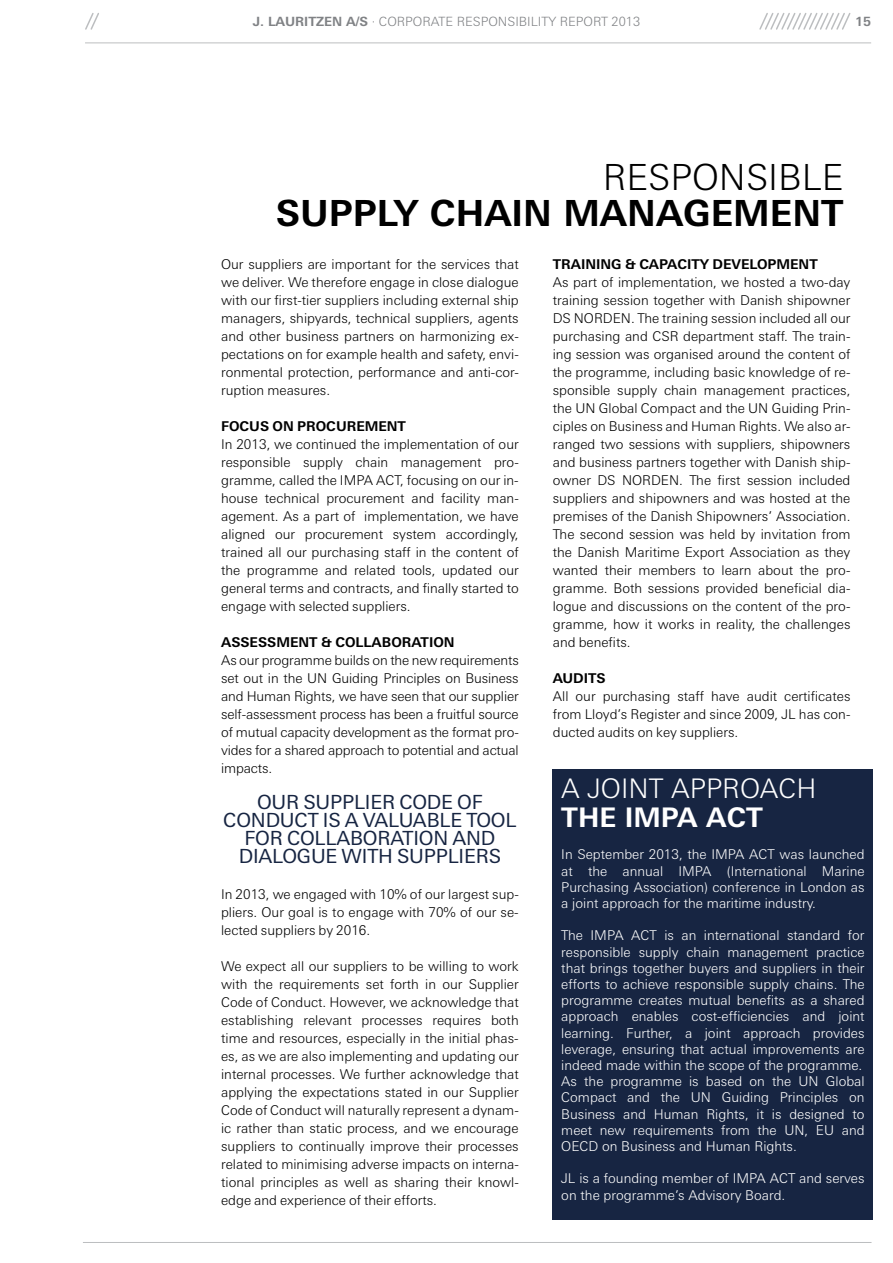
<style>
.page{position:relative;width:893px;height:1263px;background:#fff}
.page>*{position:absolute;margin:0;border:0;box-sizing:border-box;transform-origin:0 0}
.t1{font:700 36px "Univers Next Pro";color:#000}
.t2{font:300 36px "Univers Next Pro";color:#000}
.t3{font:300 27px "Univers Next Pro";color:#fff}
.t4{font:700 27px "Univers Next Pro";color:#fff}
.t5{font:19.5px/18px "Univers Next Pro";letter-spacing:-.01em;color:#172542;text-align:center}
.t6{font:300 13.5px/18px "Univers Next Pro";color:#000;text-align:justify}
.t7{font:300 13.5px/16.2px "Univers Next Pro";color:#fff;text-align:justify}
.t8{font:700 13.5px "Univers Next Pro";color:#000}
.t9{font:300 12.75px "Univers Next Pro";color:#808285}
.t10{font:700 12.75px "Univers Next Pro";color:#808285}
.s1{font-weight:700}
</style>
<div class="page">
<hr style="left:85px;top:43px;width:786px;height:1px;background:#bcbec0">
<svg style="left:759px;top:13px;width:92px;height:17px"></svg>
<svg style="left:85px;top:13px;width:14px;height:17px"></svg>
<div style="left:553px;top:770px;width:320px;height:450px;background:#172542"></div>
<hr style="left:83px;top:1242px;width:788px;height:1px;background:#bcbec0">
<p class="t9" style="left:253px;top:14px;width:389px"><span class="s1">J. LAURITZEN A/S</span> · corporate responsibility R eport 2013</p>
<p class="t10" style="left:855px;top:14px;width:18px">15</p>
<h1 class="t2" style="left:603px;top:156px;width:242px">responsible</h1>
<h1 class="t1" style="left:276px;top:191px;width:50px">SUPP</h1>
<h1 class="t1" style="left:377px;top:191px;width:78px">LY CHAIN</h1>
<h1 class="t1" style="left:563px;top:191px;width:66px">MANA</h1>
<h1 class="t1" style="left:683px;top:191px;width:112px">GEMENT</h1>
<p class="t6" style="left:221px;top:255px;width:299px">Our suppliers are important for the services that we deliver. We therefore engage in close dialogue with our first-tier suppliers including external ship managers, shipyards, technical suppliers, agents and other business partners on harmonizing ex&shy;pectations on for example health and safety, envi&shy;ronmental protection, performance and anti-cor&shy;ruption measures.</p>
<p class="t8" style="left:221px;top:418px;width:19px">FOCU</p>
<p class="t8" style="left:260px;top:418px;width:48px">S ON PROCURE</p>
<p class="t8" style="left:365px;top:418px;width:24px">MENT</p>
<p class="t6" style="left:221px;top:435px;width:299px">I n 2013, we continued the implementation of our responsible supply chain management pro&shy;gramme, called the IMPA</p>
<p class="t6" style="left:221px;top:471px;width:299px;text-indent:155px">ACT, focusing on our in&shy;house technical procurement and facility man&shy;agement. As a part of implementation, we have aligned our procurement system accordingly, trained all our purchasing staff in the content of the programme and related tools, updated our general terms and contracts, and finally started to engage with selected suppliers.</p>
<p class="t8" style="left:221px;top:634px;width:79px">ASSESSMENT</p>
<p class="t8" style="left:321px;top:634px;width:61px">&amp; COLLABORATION</p>
<p class="t6" style="left:221px;top:651px;width:299px">As our programme builds on the new requirements set out in the UN Guiding Principles on Business and H uman Rights, we have seen that our supplier self-assessment process has been a fruitful source of mutual capacity development as the format pro&shy;vides for a shared approach to potential and actual impacts.</p>
<h3 class="t5" style="left:223px;top:793px;width:295px">OUR SUPPLIER CODE OF<br>CONDUCT IS A VALUABLE TOOL<br>FOR COLLABORATION AND<br>DIALOGUE WITH SUPPLIERS</h3>
<p class="t6" style="left:221px;top:885px;width:299px">I n 2013, we engaged with 10% of our largest sup&shy;pliers. Our goal is to engage with 70% of our se&shy;lected suppliers by 2016.</p>
<p class="t6" style="left:221px;top:957px;width:299px">We expect all our suppliers to be willing to work with the requirements set forth in our Supplier Code of Conduct. H owever, we acknowledge that establishing relevant processes requires both time and resources, especially in the initial phas&shy;es, as we are also implementing and updating our internal processes. We further acknowledge that applying the expectations stated in our Supplier Code of Conduct will naturally represent a dynam&shy;ic rather than static process, and we encourage suppliers to continually improve their processes related to minimising adverse impacts on interna&shy;tional principles as well as sharing their knowl&shy;edge and experience of their efforts.</p>
<p class="t8" style="left:553px;top:256px;width:10px">TRAININ</p>
<p class="t8" style="left:611px;top:256px;width:38px">G &amp; CAPACIT</p>
<p class="t8" style="left:700px;top:256px;width:101px">Y DEVELOPMENT</p>
<p class="t6" style="left:553px;top:273px;width:299px">As part of implementation, we hosted a two-day training session together with Danish shipowner DS NORDEN</p>
<p class="t6" style="left:553px;top:309px;width:299px;text-indent:78px">. The training session included all our purchasing and CSR</p>
<p class="t6" style="left:553px;top:327px;width:299px;text-indent:130px">department staff. The train&shy;ing session was organised around the content of the programme, including basic knowledge of re&shy;sponsible supply chain management practices, the UN Global Compact and the UN Guiding Prin&shy;ciples on Business and H uman Rights. We also ar&shy;ranged two sessions with suppliers, shipowners and business partners together with Danish ship&shy;owner DS NORDEN</p>
<p class="t6" style="left:553px;top:471px;width:299px;text-indent:126px">. The first session included suppliers and shipowners and was hosted at the premises of the Danish Shipowners’ Association.<br>The second session was held by invitation from the Danish M aritime Export Association as they wanted their members to learn about the pro&shy;gramme. Both sessions provided beneficial dia&shy;logue and discussions on the content of the pro&shy;gramme, how it works in reality, the challenges and benefits.</p>
<p class="t8" style="left:553px;top:670px;width:54px">AU DITS</p>
<p class="t6" style="left:553px;top:687px;width:299px">All our purchasing staff have audit certificates from Lloyd’s Register and since 2009, JL has con&shy;ducted audits on key suppliers.</p>
<h2 class="t3" style="left:561px;top:773px;width:56px">A JOINT</h2>
<h2 class="t3" style="left:671px;top:773px;width:19px">APPROACH</h2>
<h2 class="t4" style="left:561px;top:801px;width:19px">THE</h2>
<h2 class="t4" style="left:625px;top:801px;width:102px">IMPA ACT</h2>
<p class="t7" style="left:561px;top:846px;width:160px">I n September 2013, the IMPA</p>
<p class="t7" style="left:749px;top:846px;width:10px">ACT</p>
<p class="t7" style="left:780px;top:846px;width:87px">was launched</p>
<p class="t7" style="left:561px;top:863px;width:127px">at the annual IMPA</p>
<p class="t7" style="left:561px;top:863px;width:305px;text-indent:165px">(I nternational Marine Purchasing Association) conference in London as a joint approach for the maritime industry.</p>
<p class="t7" style="left:561px;top:927px;width:39px">The IMPA</p>
<p class="t7" style="left:631px;top:927px;width:10px">ACT</p>
<p class="t7" style="left:561px;top:927px;width:305px;text-align:left;text-indent:103px">is an international standard for responsible supply chain management practice that brings together buyers and suppliers in their efforts to achieve responsible supply chains. The programme creates mutual benefits as a shared approach enables cost-efficiencies and joint learning. Further, a joint approach provides leverage, ensuring that actual improvements are indeed made within the scope of the programme.<br>As the programme is based on the UN</p>
<p class="t7" style="left:826px;top:1073px;width:40px">Global</p>
<p class="t7" style="left:561px;top:1089px;width:305px;text-indent:161px">Guiding Principles on Business and H uman Rights, it is designed to meet new requirements from the UN , EU</p>
<p class="t7" style="left:561px;top:1089px;width:140px">Compact and the UN</p>
<p class="t7" style="left:842px;top:1122px;width:24px">and</p>
<p class="t7" style="left:561px;top:1138px;width:10px">OECD</p>
<p class="t7" style="left:602px;top:1138px;width:196px">on Business and H uman Rights.</p>
<p class="t7" style="left:561px;top:1170px;width:181px">JL is a founding member of IMPA</p>
<p class="t7" style="left:770px;top:1170px;width:10px">ACT</p>
<p class="t7" style="left:799px;top:1170px;width:67px">and serves</p>
<p class="t7" style="left:561px;top:1187px;width:226px">on the programme’s Advisory Board.</p>
</div>
